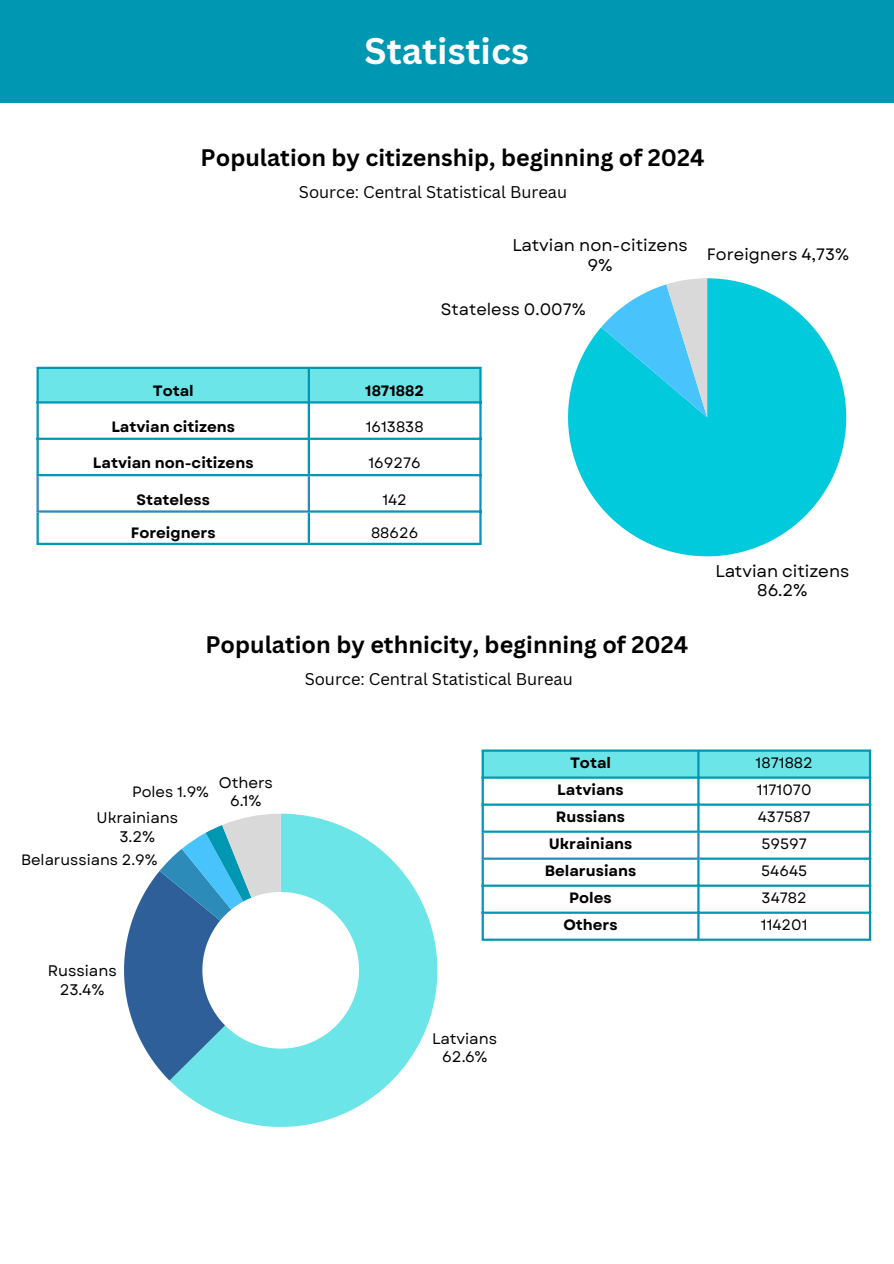
<style>
.page{position:relative;width:894px;height:1264px;background:#fff}
.page>*{position:absolute;margin:0;border:0;box-sizing:border-box;transform-origin:0 0}
.t1{font:700 36px "Canva Sans";color:#fefefe}
.t2{font:700 23.25px "Canva Sans";color:#000}
.t3{font:16.95px/19.4px "Garet";color:#000;text-align:center}
.t4{font:16.5px "Canva Sans";color:#000}
.t5{font:16.5px "Garet";color:#000}
.t6{font:15.3px/18.1px "Garet";color:#000;text-align:center}
.t7{font:700 15px "Garet";color:#000}
.t8{font:15px "Garet";color:#000}
</style>
<div class="page">
<div style="left:0;top:0;width:893px;height:102px;background:#0097b2"></div>
<svg style="left:568px;top:278px;width:278px;height:278px;fill:#00cadc"></svg>
<svg style="left:601px;top:278px;width:106px;height:139px;background:#62d0ea"></svg>
<div style="left:39px;top:369px;width:440px;height:32px;background:#6ce5e8"></div>
<hr style="left:36px;top:369px;width:3px;height:105px;background:#0097b2">
<hr style="left:36px;top:512px;width:3px;height:31px;background:#0097b2">
<hr style="left:307px;top:369px;width:3px;height:105px;background:#0097b2">
<hr style="left:307px;top:512px;width:3px;height:31px;background:#0097b2">
<hr style="left:479px;top:369px;width:2px;height:174px;background:#0097b2">
<hr style="left:36px;top:367px;width:445px;height:2px;background:#0097b2">
<hr style="left:36px;top:401px;width:445px;height:2px;background:#0097b2">
<hr style="left:36px;top:437px;width:445px;height:3px;background:#0097b2">
<hr style="left:36px;top:474px;width:445px;height:2px;background:#0097b2">
<hr style="left:310px;top:510px;width:171px;height:2px;background:#0097b2">
<hr style="left:36px;top:543px;width:445px;height:2px;background:#0097b2">
<hr style="left:36px;top:476px;width:3px;height:34px;background:#2d8bba">
<hr style="left:307px;top:476px;width:3px;height:34px;background:#2d8bba">
<hr style="left:36px;top:510px;width:274px;height:2px;background:#2d8bba">
<svg style="left:169px;top:813px;width:268px;height:313px;fill:#6ce5e8"></svg>
<svg style="left:124px;top:813px;width:156px;height:267px"></svg>
<div style="left:483px;top:751px;width:385px;height:25px;background:#6ce5e8"></div>
<hr style="left:481px;top:751px;width:2px;height:79px;background:#0097b2">
<hr style="left:481px;top:859px;width:2px;height:79px;background:#0097b2">
<hr style="left:697px;top:751px;width:2px;height:79px;background:#0097b2">
<hr style="left:697px;top:859px;width:2px;height:79px;background:#0097b2">
<hr style="left:868px;top:751px;width:2px;height:187px;background:#0097b2">
<hr style="left:481px;top:749px;width:389px;height:2px;background:#0097b2">
<hr style="left:481px;top:776px;width:389px;height:2px;background:#0097b2">
<hr style="left:481px;top:803px;width:389px;height:2px;background:#0097b2">
<hr style="left:481px;top:830px;width:389px;height:2px;background:#0097b2">
<hr style="left:699px;top:857px;width:171px;height:2px;background:#0097b2">
<hr style="left:481px;top:884px;width:389px;height:2px;background:#0097b2">
<hr style="left:481px;top:911px;width:389px;height:2px;background:#0097b2">
<hr style="left:481px;top:938px;width:389px;height:2px;background:#0097b2">
<hr style="left:481px;top:832px;width:2px;height:25px;background:#2d8bba">
<hr style="left:697px;top:832px;width:2px;height:25px;background:#2d8bba">
<hr style="left:481px;top:857px;width:218px;height:2px;background:#2d8bba">
<p class="t1" style="left:364px;top:25px;width:166px">Statistics</p>
<p class="t2" style="left:200px;top:141px;width:505px">Population by citizenship, beginning of 2024</p>
<p class="t4" style="left:299px;top:181px;width:269px">Source: Central Statistical Bureau</p>
<p class="t3" style="left:512px;top:236px;width:177px">Latvian non-citizens<br>9%</p>
<p class="t5" style="left:440px;top:297px;width:146px">Stateless 0.007%</p>
<p class="t5" style="left:706px;top:242px;width:144px">Foreigners 4,73%</p>
<h1 class="t7" style="left:153px;top:380px;width:43px">Total</h1>
<h2 class="t7" style="left:365px;top:380px;width:60px">1871882</h2>
<p class="t7" style="left:111px;top:416px;width:125px">Latvian citizens</p>
<p class="t8" style="left:365px;top:416px;width:59px">1613838</p>
<p class="t7" style="left:93px;top:452px;width:162px">Latvian non-citizens</p>
<p class="t8" style="left:368px;top:452px;width:54px">169276</p>
<p class="t7" style="left:136px;top:489px;width:75px">Stateless</p>
<p class="t8" style="left:382px;top:489px;width:26px">142</p>
<p class="t7" style="left:131px;top:521px;width:86px">Foreigners</p>
<p class="t8" style="left:371px;top:521px;width:49px">88626</p>
<p class="t2" style="left:205px;top:628px;width:484px">Population by ethnicity, beginning of 2024</p>
<p class="t4" style="left:304px;top:667px;width:269px">Source: Central Statistical Bureau</p>
<p class="t3" style="left:715px;top:561px;width:135px">Latvian citizens<br>86.2%</p>
<p class="t8" style="left:132px;top:780px;width:78px">Poles 1.9%</p>
<p class="t6" style="left:96px;top:809px;width:83px">Ukrainians<br>3.2%</p>
<p class="t8" style="left:21px;top:848px;width:138px">Belarussians 2.9%</p>
<p class="t6" style="left:219px;top:773px;width:56px">Others<br>6.1%</p>
<p class="t6" style="left:48px;top:961px;width:70px">Russians<br>23.4%</p>
<p class="t6" style="left:432px;top:1029px;width:66px">Latvians<br>62.6%</p>
<p class="t7" style="left:570px;top:751px;width:43px">Total</p>
<p class="t8" style="left:755px;top:751px;width:59px">1871882</p>
<p class="t7" style="left:557px;top:778px;width:68px">Latvians</p>
<h2 class="t8" style="left:756px;top:778px;width:56px">1171070</h2>
<p class="t7" style="left:555px;top:805px;width:71px">Russians</p>
<p class="t8" style="left:757px;top:805px;width:54px">437587</p>
<p class="t7" style="left:548px;top:832px;width:85px">Ukrainians</p>
<p class="t8" style="left:761px;top:832px;width:47px">59597</p>
<p class="t7" style="left:544px;top:859px;width:93px">Belarusians</p>
<p class="t8" style="left:761px;top:859px;width:47px">54645</p>
<p class="t7" style="left:569px;top:886px;width:44px">Poles</p>
<p class="t8" style="left:761px;top:886px;width:47px">34782</p>
<p class="t7" style="left:563px;top:913px;width:56px">Others</p>
<p class="t8" style="left:760px;top:913px;width:48px">114201</p>
</div>
